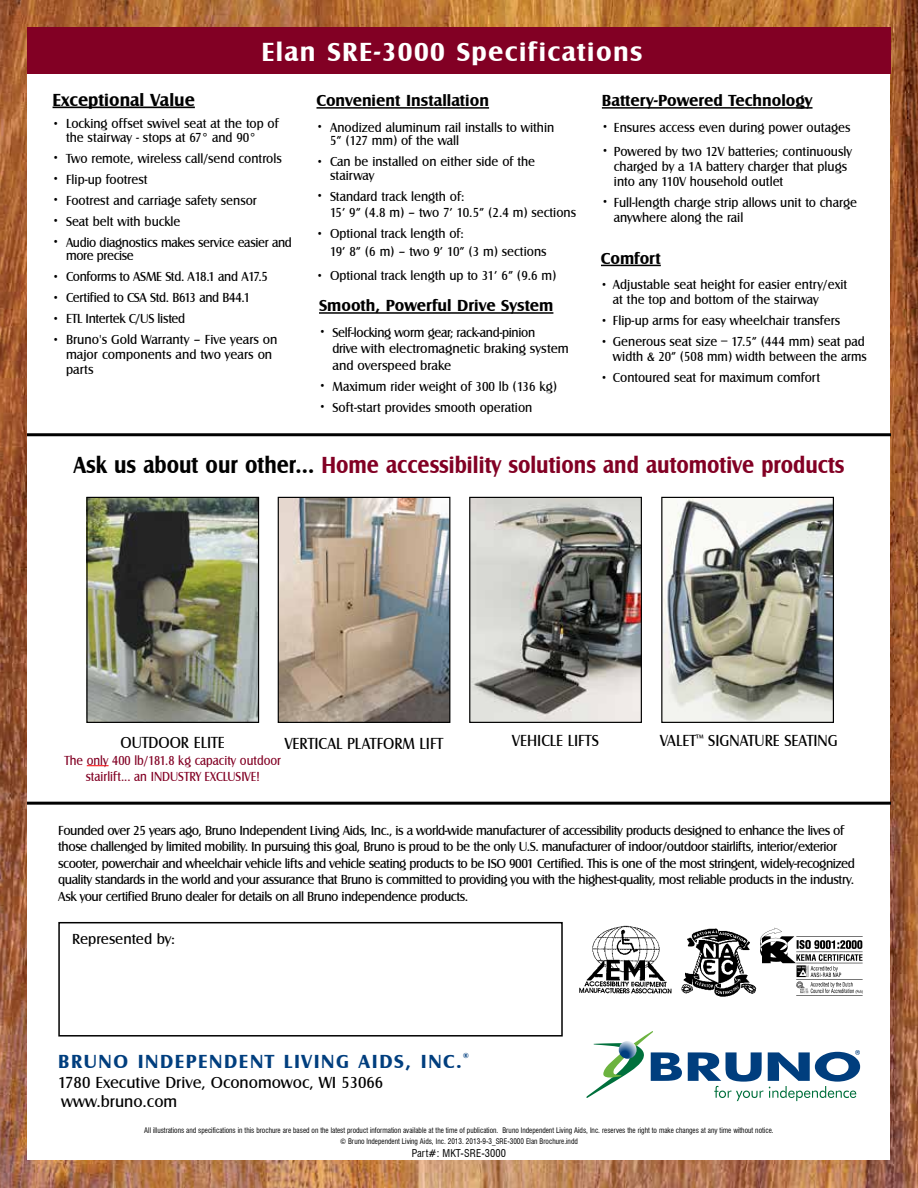
<style>
.page{position:relative;width:918px;height:1188px;background:#fff}
.page>*{position:absolute;margin:0;border:0;box-sizing:border-box;transform-origin:0 0}
.t1{font:700 27px "Castle T";letter-spacing:.05em;color:#fff}
.t2{font:700 24px "Castle T";color:#820024;scale:.89 1}
.t3{font:700 19.5px "Castle T";letter-spacing:.08em;color:#003e7e}
.t4{font:700 18px "Castle T";color:#000}
.t5{font:700 16.5px "Castle T";color:#000}
.t6{font:16.5px "Castle T";color:#000;scale:.92 1}
.t7{font:16.5px/19.5px "Castle T";color:#000}
.t8{font:15px "Castle T";color:#000}
.t9{font:13.5px/15px "Castle T";letter-spacing:-.01em;color:#000;scale:.95 1}
.t10{font:13.5px/16.5px "Castle T";letter-spacing:-.035em;color:#000}
.t11{font:13.5px/16.5px "Castle T";color:#820024;text-align:center;scale:.9 1}
.t12{font:13.5px/15px "Castle T";letter-spacing:-.01em;color:#000}
.t13{font:condensed 10.5px "Swiss 721 BT";letter-spacing:.01em;color:#000}
.t14{font:9.6px "Castle T";color:#000;scale:.92 1}
.t15{font:condensed 7.5px/10.5px "Swiss 721 BT";color:#000;text-align:center;scale:.96 1}
.t16{font:700 7.5px "Castle T";color:#003e7e}
.s1{font-size:10.5px}
.s2{color:#000}
</style>
<div class="page">
<img style="left:0;top:0;width:918px;height:1188px">
<div style="left:28px;top:28px;width:862px;height:1132px;background:#fff"></div>
<div style="left:27px;top:27px;width:863px;height:46px;background:#820024"></div>
<svg style="left:87px;top:765px;width:22px;height:1px"></svg>
<img style="left:88px;top:499px;width:169px;height:222px">
<div style="left:86px;top:497px;width:173px;height:226px;border:1px solid #000"></div>
<img style="left:280px;top:499px;width:168px;height:222px">
<div style="left:278px;top:497px;width:172px;height:226px;border:1px solid #000"></div>
<img style="left:471px;top:499px;width:169px;height:222px">
<div style="left:469px;top:497px;width:173px;height:226px;border:1px solid #000"></div>
<img style="left:663px;top:499px;width:169px;height:222px">
<div style="left:661px;top:497px;width:173px;height:226px;border:1px solid #000"></div>
<div style="left:58px;top:922px;width:505px;height:115px;border:2px solid #000"></div>
<img style="left:579px;top:925px;width:93px;height:69px">
<img style="left:681px;top:928px;width:76px;height:69px">
<svg style="left:760px;top:928px;width:103px;height:68px"></svg>
<svg style="left:586px;top:1031px;width:274px;height:70px"></svg>
<hr style="left:316px;top:107px;width:173px;height:2px;background:#000">
<hr style="left:602px;top:107px;width:211px;height:2px;background:#000">
<hr style="left:53px;top:107px;width:142px;height:1px;background:#000">
<hr style="left:601px;top:265px;width:60px;height:1px;background:#000">
<hr style="left:319px;top:312px;width:234px;height:2px;background:#000">
<hr style="left:27px;top:433px;width:864px;height:3px;background:#000">
<hr style="left:27px;top:802px;width:864px;height:3px;background:#000">
<h1 class="t1" style="left:261px;top:37px;width:382px">Elan SRE-3000 Specifications</h1>
<p class="t5" style="left:316px;top:91px;width:174px">Convenient Installation</p>
<p class="t9" style="left:330px;top:121px;width:238px;line-height:13.5px;text-indent:-14px"><span class="s1">•</span> Anodized aluminum rail installs to within<br>5” (127 mm) of the wall</p>
<p class="t9" style="left:330px;top:155px;width:217px;line-height:13.5px;text-indent:-14px"><span class="s1">•</span> Can be installed on either side of the stairway</p>
<p class="t9" style="left:330px;top:188px;width:261px;line-height:16.5px;text-indent:-14px"><span class="s1">•</span> Standard track length of:<br>15’ 9” (4.8 m) – two 7’ 10.5” (2.4 m) sections</p>
<p class="t9" style="left:330px;top:225px;width:229px;line-height:18px;text-indent:-14px"><span class="s1">•</span> Optional track length of:<br>19’ 8” (6 m) – two 9’ 10” (3 m) sections</p>
<p class="t9" style="left:316px;top:269px;width:254px"><span class="s1">•</span> Optional track length up to 31’ 6” (9.6 m)</p>
<h3 class="t4" style="left:53px;top:89px;width:144px">Exceptional Value</h3>
<p class="t9" style="left:66px;top:117px;width:226px;line-height:13.5px;text-indent:-14px"><span class="s1">•</span> Locking offset swivel seat at the top of the stairway - stops at 67° and 90°</p>
<p class="t9" style="left:53px;top:151px;width:243px"><span class="s1">•</span> Two remote, wireless call/send controls</p>
<p class="t9" style="left:53px;top:172px;width:102px"><span class="s1">•</span> Flip-up footrest</p>
<p class="t9" style="left:53px;top:193px;width:217px"><span class="s1">•</span> Footrest and carriage safety sensor</p>
<p class="t9" style="left:53px;top:214px;width:136px"><span class="s1">•</span> Seat belt with buckle</p>
<p class="t9" style="left:66px;top:236px;width:239px;line-height:13.5px;text-indent:-14px"><span class="s1">•</span> Audio diagnostics makes service easier and more precise</p>
<p class="t9" style="left:53px;top:269px;width:228px"><span class="s1">•</span> Conforms to ASME Std. A18.1 and A17.5</p>
<p class="t9" style="left:53px;top:290px;width:210px"><span class="s1">•</span> Certified to CSA Std. B613 and B44.1</p>
<p class="t9" style="left:53px;top:311px;width:141px"><span class="s1">•</span> ETL Intertek C/US listed</p>
<p class="t12" style="left:66px;top:332px;width:213px;text-indent:-14px"><span class="s1">•</span> Bruno's Gold Warranty – Five years on major components and two years on parts</p>
<p class="t5" style="left:602px;top:91px;width:212px">Battery-Powered Technology</p>
<p class="t9" style="left:602px;top:120px;width:263px"><span class="s1">•</span> Ensures access even during power outages</p>
<p class="t9" style="left:614px;top:144px;width:252px;text-indent:-12px"><span class="s1">•</span> Powered by two 12V batteries; continuously charged by a 1A battery charger that plugs into any 110V household outlet</p>
<p class="t9" style="left:614px;top:195px;width:257px;text-indent:-12px"><span class="s1">•</span> Full-length charge strip allows unit to charge anywhere along the rail</p>
<p class="t5" style="left:601px;top:249px;width:61px">Comfort</p>
<p class="t9" style="left:613px;top:278px;width:248px;text-indent:-12px"><span class="s1">•</span> Adjustable seat height for easier entry/exit at the top and bottom of the stairway</p>
<p class="t9" style="left:601px;top:314px;width:253px"><span class="s1">•</span> Flip-up arms for easy wheelchair transfers</p>
<p class="t9" style="left:601px;top:335px;width:281px;text-align:right"><span class="s1">•</span> Generous seat size _ 17.5” (444 mm) seat pad width &amp; 20” (508 mm) width between the arms</p>
<p class="t9" style="left:601px;top:371px;width:232px"><span class="s1">•</span> Contoured seat for maximum comfort</p>
<p class="t5" style="left:319px;top:296px;width:236px">Smooth, Powerful Drive System</p>
<p class="t9" style="left:333px;top:324px;width:250px;line-height:16.5px;text-indent:-13px"><span class="s1">•</span> Self-locking worm gear; rack-and-pinion<br>drive with electromagnetic braking system and overspeed brake</p>
<p class="t9" style="left:319px;top:379px;width:252px"><span class="s1">•</span> Maximum rider weight of 300 lb (136 kg)</p>
<p class="t9" style="left:319px;top:400px;width:226px"><span class="s1">•</span> Soft-start provides smooth operation</p>
<h2 class="t2" style="left:73px;top:452px;width:868px"><span class="s2">Ask us about our other...</span> Home accessibility solutions and automotive products</h2>
<p class="t6" style="left:285px;top:734px;width:172px">Verti cal Platform Lift</p>
<p class="t6" style="left:512px;top:731px;width:88px">Vehicle Lifts</p>
<p class="t6" style="left:660px;top:732px;width:17px">Valet</p>
<p class="t14" style="left:696px;top:732px;width:10px">™</p>
<p class="t6" style="left:120px;top:733px;width:95px">OUTDOOR Elite</p>
<p class="t6" style="left:708px;top:732px;width:142px">Signature Seati ng</p>
<p class="t11" style="left:64px;top:752px;width:242px">The only 400 lb/181.8 kg capacity outdoor stairlift... an INDUSTRY EXCLUSIVE!</p>
<p class="t10" style="left:58px;top:822px;width:798px">Founded over 25 years ago, Bruno Independent Living Aids, Inc., is a world-wide manufacturer of accessibility products designed to enhance the lives of those challenged by limited mobility. In pursuing this goal, Bruno is proud to be the only U.S. manufacturer of indoor/outdoor stairlifts, interior/exterior scooter, powerchair and wheelchair vehicle lifts and vehicle seating products to be ISO 9001 Certified. This is one of the most stringent, widely-recognized quality standards in the world and your assurance that Bruno is committed to providing you with the highest-quality, most reliable products in the industry.<br>Ask your certified Bruno dealer for details on all Bruno independence products.</p>
<p class="t8" style="left:72px;top:930px;width:104px">Represented by:</p>
<h3 class="t3" style="left:58px;top:1051px;width:115px">Bruno Indepe</h3>
<h3 class="t3" style="left:209px;top:1051px;width:254px">ndent Livi ng Aids, Inc.</h3>
<p class="t16" style="left:463px;top:1051px;width:7px">®</p>
<p class="t7" style="left:58px;top:1073px;width:327px">1780 Executive Drive, Oconomowoc, WI 53066 www.bruno.com</p>
<p class="t15" style="left:144px;top:1125px;width:657px">All illustrations and specifications in this brochure are based on the latest product information available at the time of publication. Bruno Independent Living Aids, Inc. reserves the right to make changes at any time without notice. © Bruno Independent Living Aids, Inc. 2013. 2013-9-3_SRE-3000 Elan Brochure.indd</p>
<p class="t13" style="left:412px;top:1147px;width:96px">Part#: MKT-SRE-3000</p>
</div>
